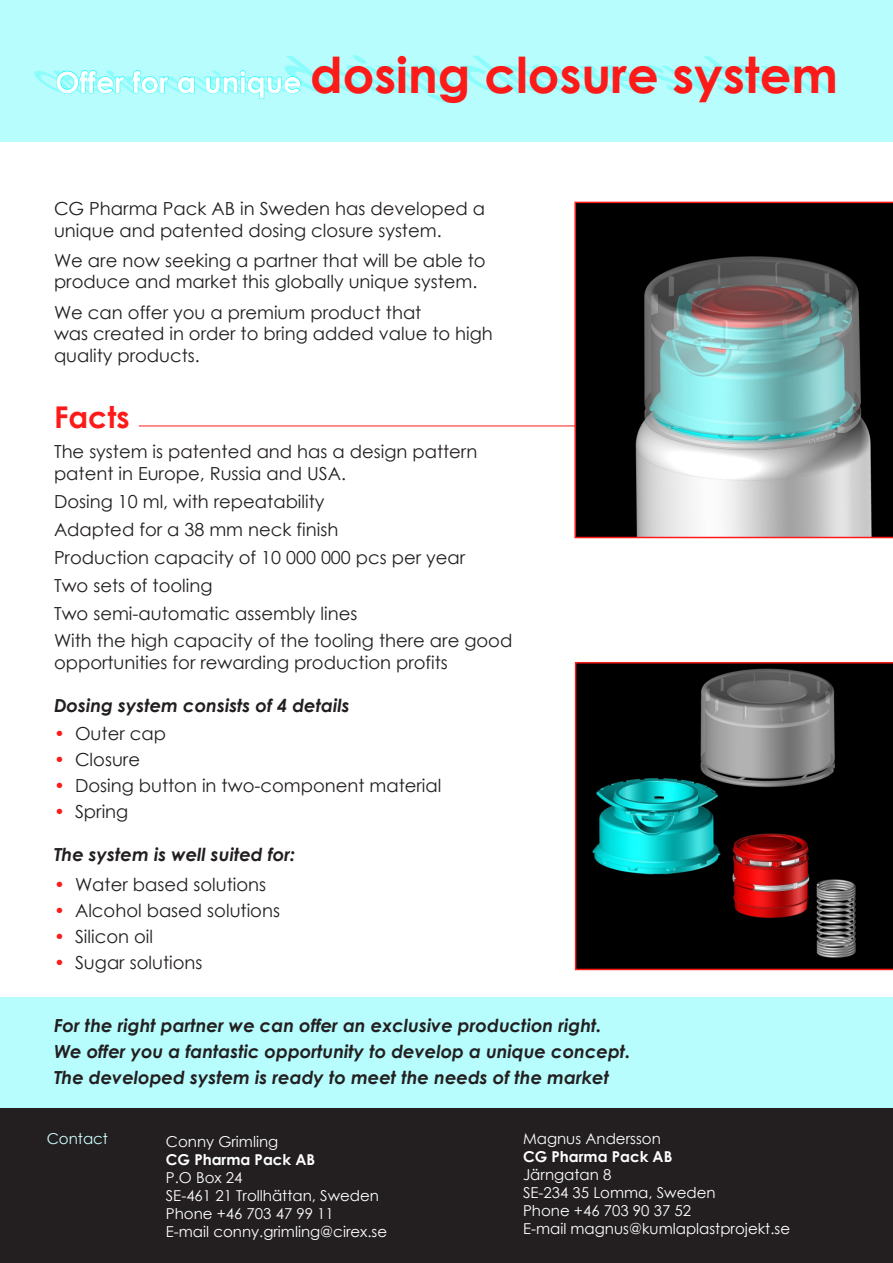
<style>
.page{position:relative;width:893px;height:1263px;background:#fff}
.page>*{position:absolute;margin:0;border:0;box-sizing:border-box;transform-origin:0 0}
.t1{font:700 49.5px "Century Gothic";color:#fc1b19}
.t2{font:700 30px "Century Gothic";color:#fc1b19}
.t3{font:18px/21.6px "Century Gothic";color:#231f20}
.t4{font:italic 700 18px "Century Gothic";color:#231f20}
.t5{font:15px/18px "Century Gothic";color:#fff}
.t6{font:15px "Century Gothic";color:#cffefe}
.s1{font-size:29.25px;color:#fff}
.s2{color:#fc1b19}
.s3{font-weight:700}
</style>
<div class="page">
<div style="left:0;top:1094px;width:893px;height:169px;background:#231f20"></div>
<div style="left:0;top:0;width:893px;height:141px;background:#b7fdfd"></div>
<hr style="left:139px;top:426px;width:700px;height:1px;background:#fc1b19">
<div style="left:0;top:997px;width:893px;height:110px;background:#b7fdfd"></div>
<svg style="left:574px;top:202px;width:319px;height:336px"></svg>
<svg style="left:575px;top:662px;width:318px;height:308px"></svg>
<svg style="left:34px;top:55px;width:800px;height:48px"></svg>
<p class="t1" style="left:55px;top:44px;width:784px"><span class="s1">Offer for a unique</span> dosing closure system</p>
<p class="t3" style="left:54px;top:198px;width:433px">CG Pharma Pack AB in Sweden has developed a unique and patented dosing closure system.</p>
<p class="t3" style="left:54px;top:249px;width:433px">We are now seeking a partner that will be able to produce and market this globally unique system.</p>
<p class="t3" style="left:54px;top:301px;width:440px">We can offer you a premium product that<br>was created in order to bring added value to high quality products.</p>
<p class="t2" style="left:54px;top:398px;width:77px">Facts</p>
<p class="t3" style="left:54px;top:440px;width:425px">The system is patented and has a design pattern patent in Europe, Russia and USA.</p>
<p class="t3" style="left:54px;top:490px;width:272px">Dosing 10 ml, with repeatability</p>
<p class="t3" style="left:54px;top:518px;width:286px">Adapted for a 38 mm neck finish</p>
<p class="t3" style="left:54px;top:546px;width:413px">Production capacity of 10 000 000 pcs per year</p>
<p class="t3" style="left:54px;top:574px;width:160px">Two sets of tooling</p>
<p class="t3" style="left:54px;top:602px;width:305px">Two semi-automatic assembly lines</p>
<p class="t3" style="left:54px;top:630px;width:460px">With the high capacity of the tooling there are good opportunities for rewarding production profits</p>
<p class="t4" style="left:54px;top:694px;width:297px">Dosing system consists of 4 details</p>
<p class="t3" style="left:54px;top:723px;width:114px"><span class="s2">•</span> Outer cap</p>
<p class="t3" style="left:54px;top:748px;width:88px"><span class="s2">•</span> Closure</p>
<p class="t3" style="left:54px;top:774px;width:389px"><span class="s2">•</span> Dosing button in two-component material</p>
<p class="t3" style="left:54px;top:800px;width:76px"><span class="s2">•</span> Spring</p>
<p class="t4" style="left:54px;top:843px;width:243px">The system is well suited for:</p>
<p class="t3" style="left:54px;top:873px;width:214px"><span class="s2">•</span> Water based solutions</p>
<p class="t3" style="left:54px;top:899px;width:228px"><span class="s2">•</span> Alcohol based solutions</p>
<p class="t3" style="left:54px;top:925px;width:101px"><span class="s2">•</span> Silicon oil</p>
<p class="t3" style="left:54px;top:951px;width:150px"><span class="s2">•</span> Sugar solutions</p>
<p class="t4" style="left:54px;top:1014px;width:549px">For the right partner we can offer an exclusive production right.</p>
<p class="t4" style="left:54px;top:1040px;width:578px">We offer you a fantastic opportunity to develop a unique concept.</p>
<p class="t4" style="left:54px;top:1066px;width:557px">The developed system is ready to meet the needs of the market</p>
<p class="t6" style="left:47px;top:1129px;width:63px">Contact</p>
<p class="t5" style="left:166px;top:1132px;width:223px">Conny Grimling<br><span class="s3">CG Pharma Pack AB<br></span>P.O Box 24<br>SE-461 21 Trollhättan, Sweden<br>Phone +46 703 47 99 11<br>E-mail conny.grimling@cirex.se</p>
<p class="t5" style="left:523px;top:1129px;width:269px">Magnus Andersson<br><span class="s3">CG Pharma Pack AB<br></span>Järngatan 8<br>SE-234 35 Lomma, Sweden<br>Phone +46 703 90 37 52<br>E-mail magnus@kumlaplastprojekt.se</p>
</div>
